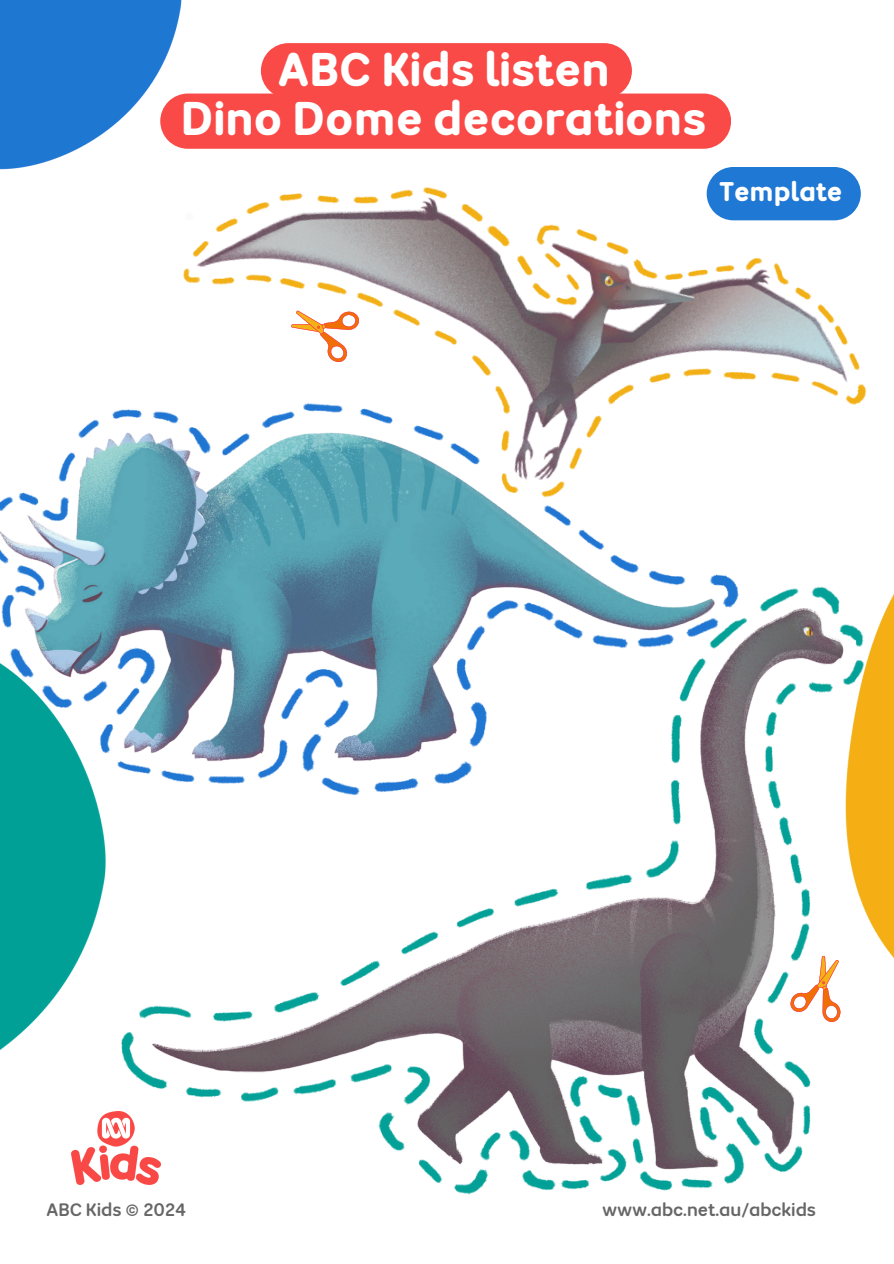
<style>
.page{position:relative;width:894px;height:1264px;background:#fff}
.page>*{position:absolute;margin:0;border:0;box-sizing:border-box;transform-origin:0 0}
.t1{font:700 47.25px/49.5px "ABC Sans Rounded";color:#fff;text-align:center}
.t2{font:700 27px "ABC Sans Rounded";color:#fff}
.t3{font:18px "ABC Sans Rounded";color:#666}
</style>
<div class="page">
<img style="left:0;top:0;width:893px;height:1195px">
<svg style="left:284px;top:293px;width:78px;height:72px"></svg>
<svg style="left:787px;top:950px;width:69px;height:74px"></svg>
<p class="t1" style="left:181px;top:43px;width:526px">ABC Kids listen<br>Dino Dome decorations</p>
<p class="t2" style="left:719px;top:173px;width:125px">Template</p>
<p class="t3" style="left:46px;top:1197px;width:141px">ABC Kids © 2024</p>
<h2 class="t3" style="left:602px;top:1197px;width:215px">www.abc.net.au/abckids</h2>
</div>
